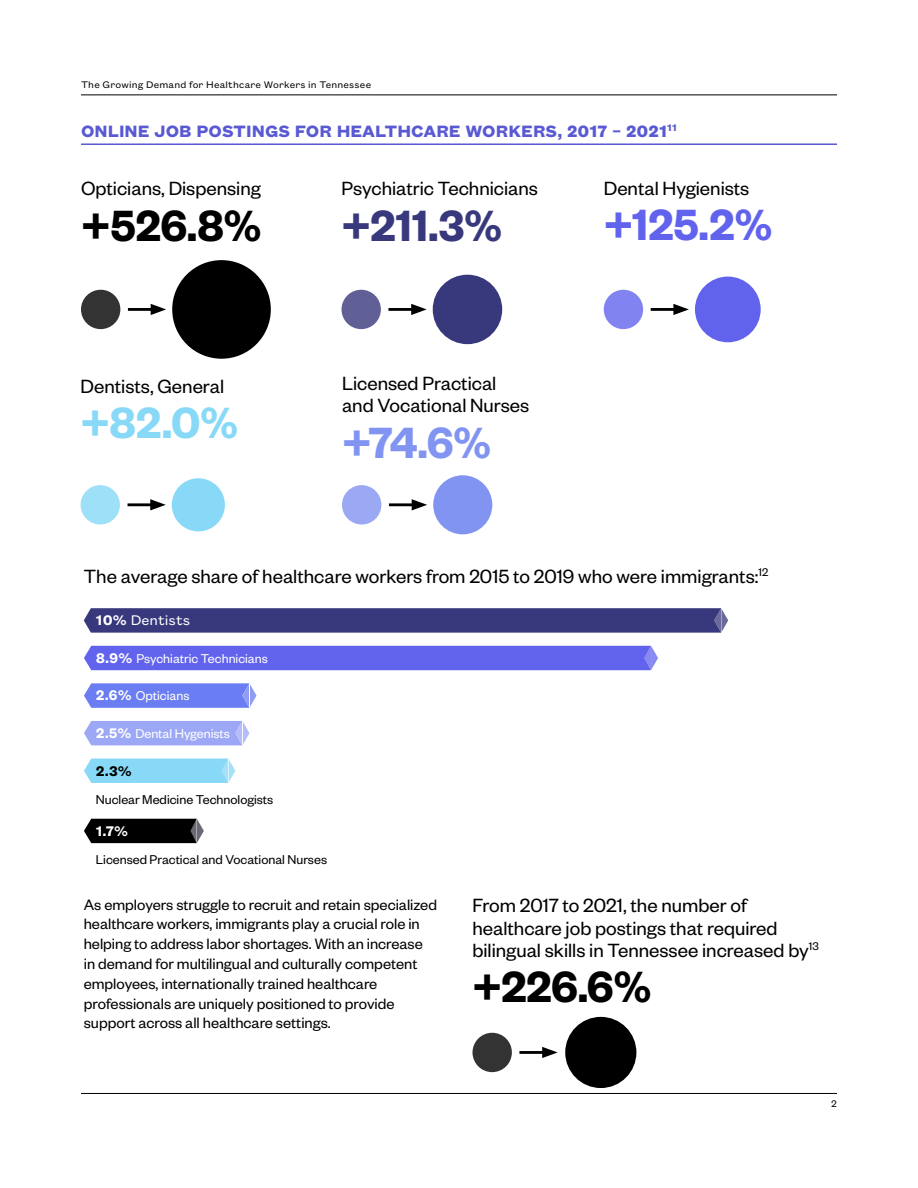
<style>
.page{position:relative;width:918px;height:1188px;background:#fff}
.page>*{position:absolute;margin:0;border:0;box-sizing:border-box;transform-origin:0 0}
.t1{font:600 48px "Founders Grotesk";color:#000}
.t2{font:600 48px "Founders Grotesk";color:#38387d}
.t3{font:600 48px "Founders Grotesk";color:#6163ed}
.t4{font:600 48px "Founders Grotesk";color:#8294f2}
.t5{font:600 48px "Founders Grotesk";color:#87d9f7}
.t6{font:21px/22.2px "Founders Grotesk";color:#000}
.t7{font:700 18px "Founders Grotesk Text";color:#5959d4}
.t8{font:16.5px/19.8px "Founders Grotesk";color:#000}
.t9{font:15.3px "Founders Grotesk Text";color:#fff}
.t10{font:600 15.3px "Founders Grotesk Text";color:#000}
.t11{font:600 15.3px "Founders Grotesk Text";color:#fff}
.t12{font:14.1px "Founders Grotesk";color:#000}
.t13{font:14.1px "Founders Grotesk";color:#fff}
.t14{font:10.5px "Founders Grotesk Text";letter-spacing:.02em;color:#000}
.s1{font-weight:600}
.s2{font-family:"Founders Grotesk Text";font-weight:600;font-size:15.3px}
</style>
<div class="page">
<hr style="left:81px;top:94px;width:756px;height:1px;background:#000">
<hr style="left:81px;top:1093px;width:756px;height:1px;background:#000">
<hr style="left:81px;top:143px;width:756px;height:2px;background:#5959d4">
<div style="left:81px;top:290px;width:39px;height:39px;background:#333;border-radius:50%"></div>
<div style="left:342px;top:290px;width:39px;height:39px;background:#606097;border-radius:50%"></div>
<div style="left:342px;top:485px;width:39px;height:40px;background:#9ba9f5;border-radius:50%"></div>
<div style="left:81px;top:485px;width:39px;height:40px;background:#9fe0f9;border-radius:50%"></div>
<div style="left:604px;top:290px;width:39px;height:39px;background:#8183f1;border-radius:50%"></div>
<div style="left:172px;top:260px;width:99px;height:99px;background:#000;border-radius:50%"></div>
<div style="left:433px;top:275px;width:69px;height:69px;background:#38387d;border-radius:50%"></div>
<div style="left:433px;top:475px;width:59px;height:59px;background:#8294f2;border-radius:50%"></div>
<div style="left:172px;top:478px;width:53px;height:53px;background:#87d9f7;border-radius:50%"></div>
<div style="left:695px;top:277px;width:66px;height:65px;background:#6163ed;border-radius:50%"></div>
<hr style="left:128px;top:308px;width:28px;height:3px;background:#000">
<svg style="left:151px;top:304px;width:15px;height:11px"></svg>
<hr style="left:388px;top:308px;width:29px;height:3px;background:#000">
<svg style="left:411px;top:304px;width:16px;height:11px"></svg>
<hr style="left:389px;top:503px;width:28px;height:3px;background:#000">
<svg style="left:412px;top:499px;width:15px;height:11px"></svg>
<hr style="left:128px;top:503px;width:28px;height:3px;background:#000">
<svg style="left:150px;top:499px;width:16px;height:11px"></svg>
<hr style="left:651px;top:308px;width:28px;height:3px;background:#000">
<svg style="left:673px;top:304px;width:16px;height:11px"></svg>
<div style="left:472px;top:1033px;width:40px;height:39px;background:#333;border-radius:50%"></div>
<div style="left:565px;top:1017px;width:71px;height:71px;background:#000;border-radius:50%"></div>
<hr style="left:519px;top:1051px;width:29px;height:3px;background:#000">
<svg style="left:542px;top:1047px;width:16px;height:11px"></svg>
<svg style="left:84px;top:819px;width:120px;height:24px;background:#151516"></svg>
<svg style="left:84px;top:608px;width:644px;height:25px;background:#3f3f81"></svg>
<div style="left:84px;top:646px;width:574px;height:24px;background:#6163ed"></div>
<svg style="left:84px;top:683px;width:173px;height:25px;background:#7687f2"></svg>
<svg style="left:84px;top:759px;width:151px;height:24px;background:#8edbf7"></svg>
<svg style="left:84px;top:721px;width:166px;height:24px;background:#a2adf5"></svg>
<p class="t14" style="left:81px;top:77px;width:292px">The Growing Demand for Healthcare Workers in Tennessee</p>
<p class="t7" style="left:81px;top:118px;width:597px">ONLINE JOB POSTINGS FOR HEALTHCARE WORKERS, 2017 – 2021<sup>11</sup></p>
<p class="t6" style="left:81px;top:177px;width:181px">Opticians, Dispensing</p>
<h1 class="t1" style="left:81px;top:195px;width:182px">+526.8%</h1>
<p class="t6" style="left:342px;top:177px;width:198px">Psychiatric Technicians</p>
<h1 class="t2" style="left:342px;top:195px;width:162px">+211.3%</h1>
<p class="t6" style="left:604px;top:176px;width:147px">Dental Hygienists</p>
<h1 class="t3" style="left:604px;top:194px;width:170px">+125.2%</h1>
<p class="t6" style="left:81px;top:374px;width:145px">Dentists, General</p>
<h1 class="t5" style="left:81px;top:393px;width:159px">+82.0%</h1>
<p class="t6" style="left:342px;top:371px;width:189px">Licensed Practical and Vocational Nurses</p>
<h1 class="t4" style="left:342px;top:412px;width:151px">+74.6%</h1>
<p class="t6" style="left:84px;top:564px;width:686px">The average share of healthcare workers from 2015 to 2019 who were immigrants:<sup>12</sup></p>
<p class="t9" style="left:96px;top:610px;width:96px"><span class="s1">10%</span> Dentists</p>
<p class="t13" style="left:96px;top:650px;width:174px"><span class="s2">8.9%</span> Psychiatric Technicians</p>
<p class="t13" style="left:96px;top:687px;width:95px"><span class="s2">2.6%</span> Opticians</p>
<p class="t13" style="left:96px;top:725px;width:136px"><span class="s2">2.5%</span> Dental Hygenists</p>
<p class="t10" style="left:96px;top:760px;width:37px">2.3%</p>
<p class="t12" style="left:96px;top:791px;width:179px">Nuclear Medicine Technologists</p>
<p class="t11" style="left:96px;top:820px;width:34px">1.7%</p>
<p class="t12" style="left:96px;top:851px;width:233px">Licensed Practical and Vocational Nurses</p>
<p class="t8" style="left:84px;top:894px;width:355px">As employers struggle to recruit and retain specialized healthcare workers, immigrants play a crucial role in helping to address labor shortages. With an increase in demand for multilingual and culturally competent employees, internationally trained healthcare professionals are uniquely positioned to provide support across all healthcare settings.</p>
<p class="t6" style="left:472px;top:894px;width:348px">From 2017 to 2021, the number of healthcare job postings that required bilingual skills in Tennessee increased by<sup>13</sup></p>
<h1 class="t1" style="left:472px;top:957px;width:180px">+226.6%</h1>
<p class="t14" style="left:831px;top:1096px;width:7px">2</p>
</div>
